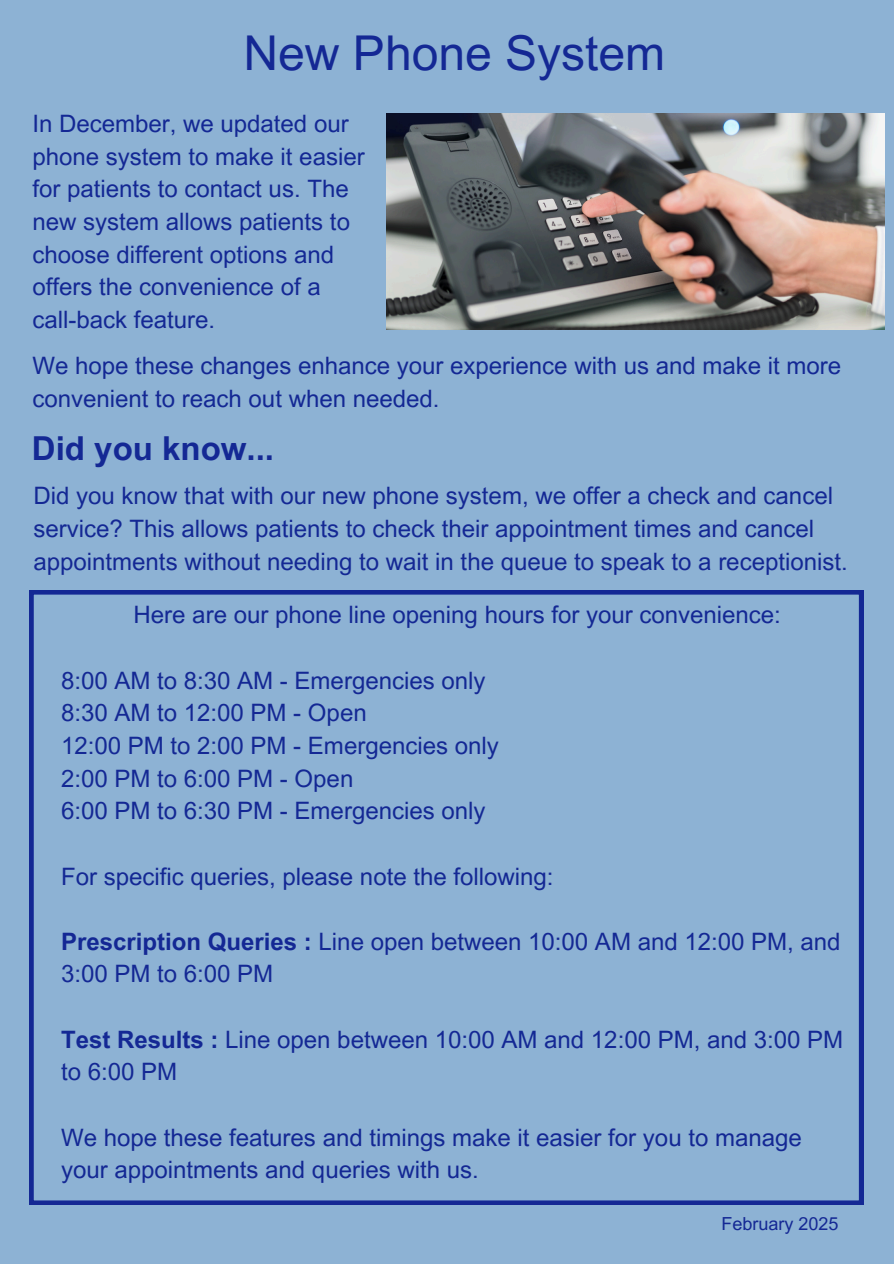
<style>
.page{position:relative;width:894px;height:1264px;background:#fff}
.page>*{position:absolute;margin:0;border:0;box-sizing:border-box;transform-origin:0 0}
.t1{font:48px "Arial MT Pro";color:#142894}
.t2{font:700 33px "Arial MT Pro";color:#142894}
.t3{font:24px/32.7px "Arial MT Pro";color:#142894}
.t4{font:18px "Arial MT Pro";color:#142894}
.s1{font-weight:700}
</style>
<div class="page">
<div style="left:0;top:0;width:893px;height:1263px;background:#8db2d4"></div>
<svg style="left:29px;top:590px;width:834px;height:614px"></svg>
<img style="left:386px;top:113px;width:498px;height:216px">
<p class="t1" style="left:243px;top:35px;width:423px">New Phone System</p>
<h3 class="t3" style="left:32px;top:110px;width:334px">In December, we updated our phone system to make it easier for patients to contact us. The new system allows patients to choose different options and offers the convenience of a call-back feature.</h3>
<h2 class="t3" style="left:32px;top:352px;width:810px">We hope these changes enhance your experience with us and make it more convenient to reach out when needed.</h2>
<h1 class="t2" style="left:32px;top:435px;width:244px">Did you know...</h1>
<h3 class="t3" style="left:33px;top:482px;width:815px">Did you know that with our new phone system, we offer a check and cancel service? This allows patients to check their appointment times and cancel appointments without needing to wait in the queue to speak to a receptionist.</h3>
<h3 class="t3" style="left:134px;top:601px;width:648px">Here are our phone line opening hours for your convenience:</h3>
<h3 class="t3" style="left:61px;top:667px;width:439px">8:00 AM to 8:30 AM - Emergencies only<br>8:30 AM to 12:00 PM - Open<br>12:00 PM to 2:00 PM - Emergencies only<br>2:00 PM to 6:00 PM - Open<br>6:00 PM to 6:30 PM - Emergencies only</h3>
<h3 class="t3" style="left:61px;top:862px;width:494px">For specific queries, please note the following:</h3>
<h3 class="t3" style="left:61px;top:928px;width:780px"><span class="s1">Prescription Queries :</span> Line open between 10:00 AM and 12:00 PM, and<br>3:00 PM to 6:00 PM</h3>
<h3 class="t3" style="left:61px;top:1025px;width:783px"><span class="s1">Test Results :</span> Line open between 10:00 AM and 12:00 PM, and 3:00 PM to 6:00 PM</h3>
<h3 class="t3" style="left:61px;top:1123px;width:742px">We hope these features and timings make it easier for you to manage your appointments and queries with us.</h3>
<h3 class="t4" style="left:721px;top:1217px;width:119px">February 2025</h3>
</div>
